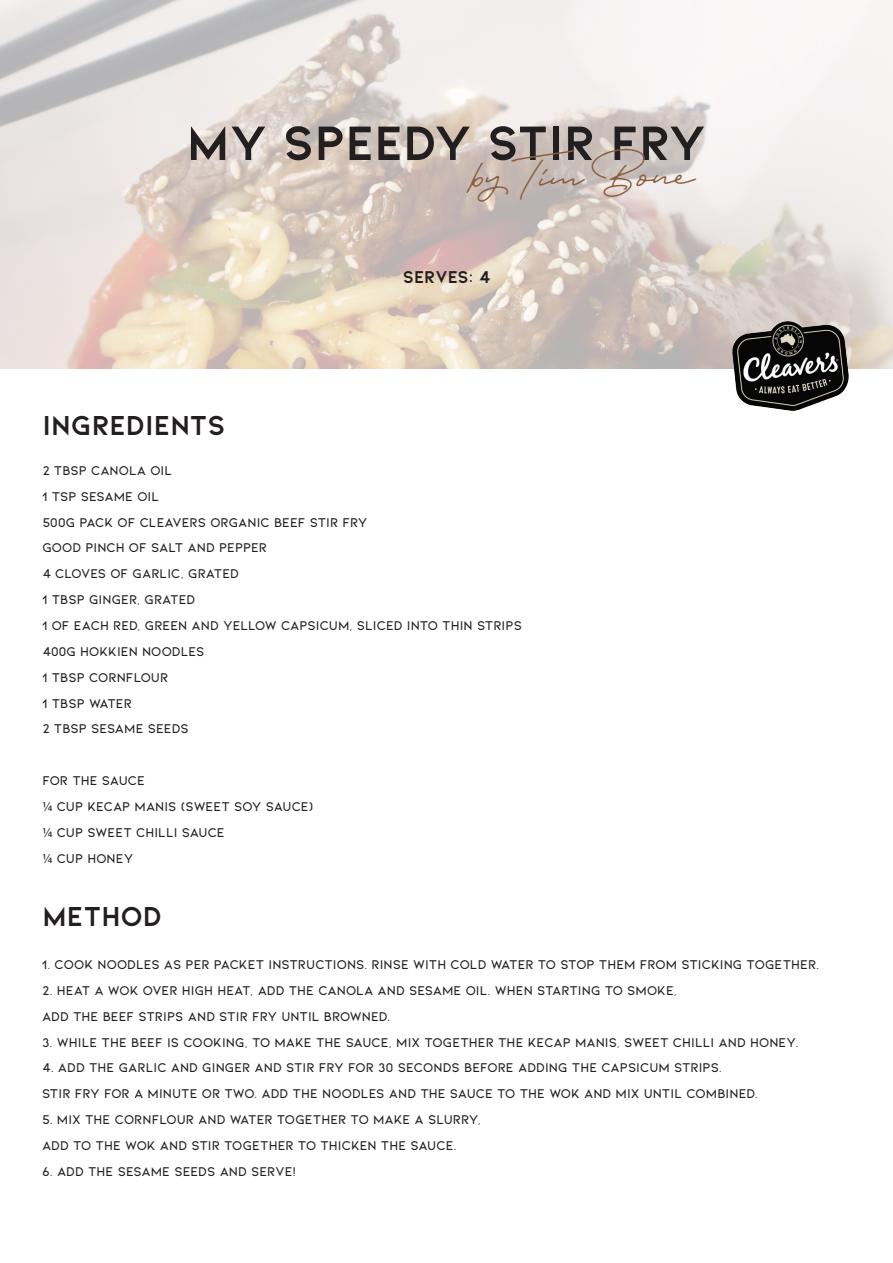
<style>
.page{position:relative;width:893px;height:1263px;background:#fff}
.page>*{position:absolute;margin:0;border:0;box-sizing:border-box;transform-origin:0 0}
.t1{font:700 50.7px "Kiona";letter-spacing:-.005em;color:#231f20}
.t2{font:46.35px "Portrait Script Alts";color:#8a5d3b}
.t3{font:700 28.8px "Kiona";letter-spacing:.005em;color:#231f20}
.t4{font:700 18px "Kiona";color:#231f20}
.t5{font:600 13.5px/25.8px "Kiona";color:#231f20}
.s1{font-family:"Myriad Pro";font-weight:400}
</style>
<div class="page">
<img style="left:0;top:0;width:893px;height:369px">
<img style="left:726px;top:314px;width:129px;height:97px">
<h1 class="t1" style="left:187px;top:113px;width:521px">MY SPEEDY STIR FRY</h1>
<h2 class="t2" style="left:470px;top:143px;width:223px">by Tim Bone</h2>
<h3 class="t3" style="left:42px;top:408px;width:185px">INGREDIENTS</h3>
<h3 class="t4" style="left:403px;top:266px;width:89px">SERVES: 4</h3>
<p class="t5" style="left:42px;top:457px;width:481px">2 TBSP CANOLA OIL<br>1 TSP SESAME OIL<br>500G PACK OF CLEAVERS ORGANIC BEEF STIR FRY<br>GOOD PINCH OF SALT AND PEPPER<br>4 CLOVES OF GARLIC, GRATED<br>1 TBSP GINGER, GRATED<br>1 OF EACH RED, GREEN AND YELLOW CAPSICUM, SLICED INTO THIN STRIPS<br>400G HOKKIEN NOODLES<br>1 TBSP CORNFLOUR<br>1 TBSP WATER<br>2 TBSP SESAME SEEDS</p>
<p class="t5" style="left:42px;top:767px;width:273px">FOR THE SAUCE<br><span class="s1">¼</span> CUP KECAP MANIS (SWEET SOY SAUCE) <span class="s1">¼</span> CUP SWEET CHILLI SAUCE<br><span class="s1">¼</span> CUP HONEY</p>
<h3 class="t3" style="left:42px;top:899px;width:121px">METHOD</h3>
<p class="t5" style="left:42px;top:951px;width:779px">1. COOK NOODLES AS PER PACKET INSTRUCTIONS. RINSE WITH COLD WATER TO STOP THEM FROM STICKING TOGETHER.</p>
<p class="t5" style="left:42px;top:977px;width:637px">2. HEAT A WOK OVER HIGH HEAT, ADD THE CANOLA AND SESAME OIL. WHEN STARTING TO SMOKE,<br>ADD THE BEEF STRIPS AND STIR FRY UNTIL BROWNED.</p>
<p class="t5" style="left:42px;top:1029px;width:758px">3. WHILE THE BEEF IS COOKING, TO MAKE THE SAUCE, MIX TOGETHER THE KECAP MANIS, SWEET CHILLI AND HONEY.</p>
<p class="t5" style="left:42px;top:1055px;width:717px">4. ADD THE GARLIC AND GINGER AND STIR FRY FOR 30 SECONDS BEFORE ADDING THE CAPSICUM STRIPS.<br>STIR FRY FOR A MINUTE OR TWO. ADD THE NOODLES AND THE SAUCE TO THE WOK AND MIX UNTIL COMBINED.</p>
<p class="t5" style="left:42px;top:1106px;width:441px">5. MIX THE CORNFLOUR AND WATER TOGETHER TO MAKE A SLURRY,<br>ADD TO THE WOK AND STIR TOGETHER TO THICKEN THE SAUCE.</p>
<p class="t5" style="left:42px;top:1158px;width:255px">6. ADD THE SESAME SEEDS AND SERVE!</p>
</div>
